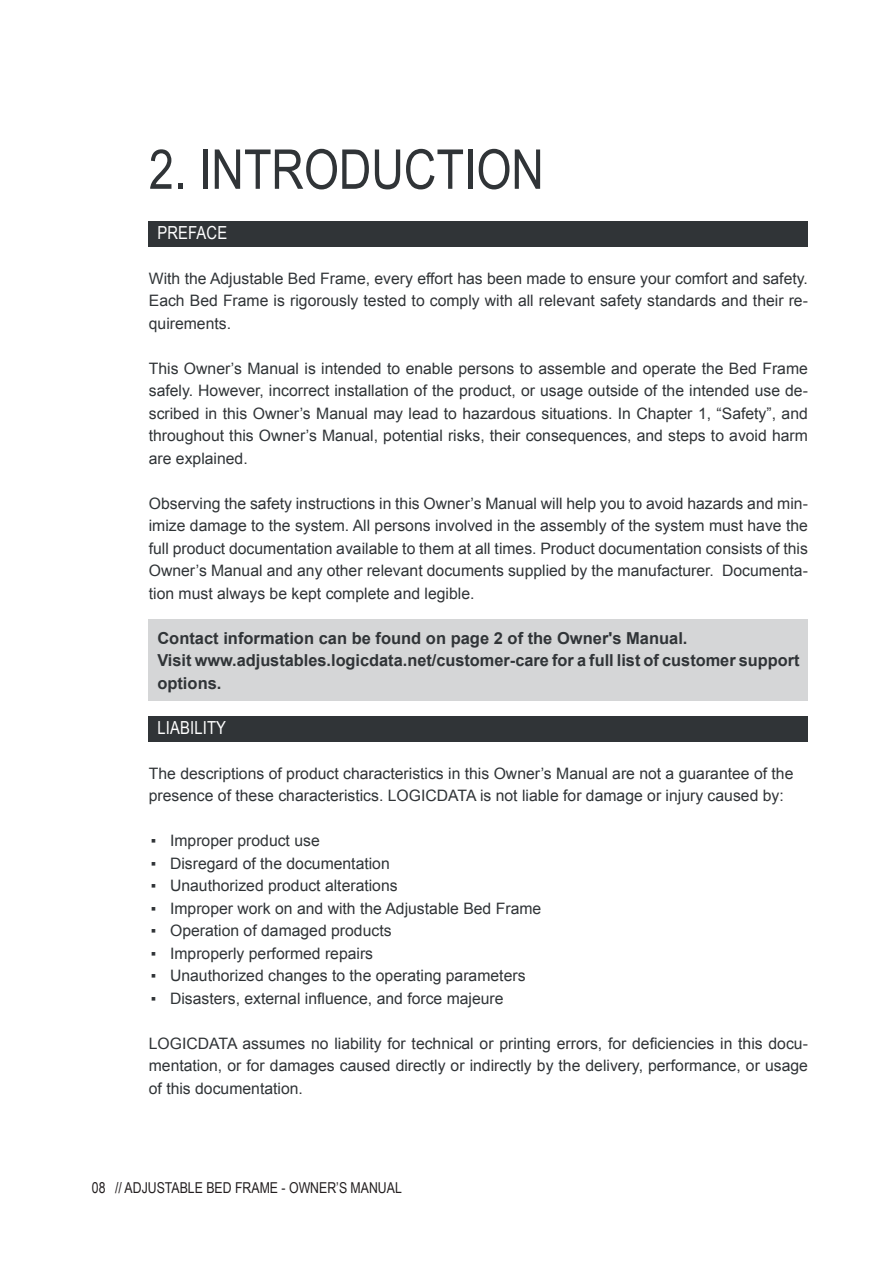
<style>
.page{position:relative;width:893px;height:1263px;background:#fff}
.page>*{position:absolute;margin:0;border:0;box-sizing:border-box;transform-origin:0 0}
.chapter_headlines{font:54.9px "Arial Narrow";color:#303437}
.between_headings_Pro{font:18px "Arial Narrow";letter-spacing:.01em;color:#fff}
.Disclaimer{font:700 16.5px/22.5px "Arial";color:#303437}
.flowing_text_Tisa{font:15.75px/22.5px "Arial";color:#303437;text-align:justify}
.t1{font:15px "Arial Narrow";color:#231f20}
.s1{font-family:"Arial Narrow"}
</style>
<div class="page">
<div style="left:149px;top:221px;width:659px;height:26px;background:#303437"></div>
<div style="left:149px;top:716px;width:659px;height:26px;background:#303437"></div>
<div style="left:149px;top:619px;width:659px;height:37px;background:#d5d6d7"></div>
<div style="left:149px;top:642px;width:659px;height:59px;background:#d5d6d7"></div>
<p class="chapter_headlines" style="left:149px;top:129px;width:397px">2. INTRODUCTION</p>
<p class="between_headings_Pro" style="left:157px;top:219px;width:71px">PREFACE</p>
<p class="flowing_text_Tisa" style="left:149px;top:267px;width:661px">With the Adjustable Bed Frame, every effort has been made to ensure your comfort and safety.<br>Each Bed Frame is rigorously tested to comply with all relevant safety standards and their re&shy;quirements.</p>
<p class="flowing_text_Tisa" style="left:149px;top:357px;width:661px">This Owner’s Manual is intended to enable persons to assemble and operate the Bed Frame safely. However, incorrect installation of the product, or usage outside of the intended use de&shy;scribed in this Owner’s Manual may lead to hazardous situations. In Chapter 1, “Safety”, and throughout this Owner’s Manual, potential risks, their consequences, and steps to avoid harm are explained.</p>
<p class="flowing_text_Tisa" style="left:149px;top:492px;width:661px">Observing the safety instructions in this Owner’s Manual will help you to avoid hazards and min&shy;imize damage to the system. All persons involved in the assembly of the system must have the full product documentation available to them at all times. Product documentation consists of this Owner’s Manual and any other relevant documents supplied by the manufacturer. Documenta&shy;tion must always be kept complete and legible.</p>
<p class="Disclaimer" style="left:157px;top:627px;width:532px">Contact information can be found on page 2 of the Owner's Manual.</p>
<p class="Disclaimer" style="left:157px;top:650px;width:644px">Visit www.adjustables.logicdata.net/customer-care for a full list of customer support options.</p>
<p class="between_headings_Pro" style="left:157px;top:714px;width:70px">LIABILITY</p>
<p class="flowing_text_Tisa" style="left:149px;top:762px;width:646px">The descriptions of product characteristics in this Owner’s Manual are not a guarantee of the presence of these characteristics. LOGICDATA is not liable for damage or injury caused by:</p>
<p class="flowing_text_Tisa" style="left:151px;top:830px;width:170px"><span class="s1">▪</span> Improper product use</p>
<p class="flowing_text_Tisa" style="left:151px;top:852px;width:240px"><span class="s1">▪</span> Disregard of the documentation</p>
<p class="flowing_text_Tisa" style="left:151px;top:875px;width:248px"><span class="s1">▪</span> Unauthorized product alterations</p>
<p class="flowing_text_Tisa" style="left:151px;top:897px;width:392px"><span class="s1">▪</span> Improper work on and with the Adjustable Bed Frame</p>
<p class="flowing_text_Tisa" style="left:151px;top:920px;width:242px"><span class="s1">▪</span> Operation of damaged products</p>
<p class="flowing_text_Tisa" style="left:151px;top:942px;width:224px"><span class="s1">▪</span> Improperly performed repairs</p>
<p class="flowing_text_Tisa" style="left:151px;top:965px;width:376px"><span class="s1">▪</span> Unauthorized changes to the operating parameters</p>
<p class="flowing_text_Tisa" style="left:151px;top:987px;width:354px"><span class="s1">▪</span> Disasters, external influence, and force majeure</p>
<p class="flowing_text_Tisa" style="left:149px;top:1032px;width:661px">LOGICDATA assumes no liability for technical or printing errors, for deficiencies in this docu&shy;mentation, or for damages caused directly or indirectly by the delivery, performance, or usage of this documentation.</p>
<p class="t1" style="left:92px;top:1177px;width:312px">08 // ADJUSTABLE BED FRAME - OWNER’S MANUAL</p>
</div>
